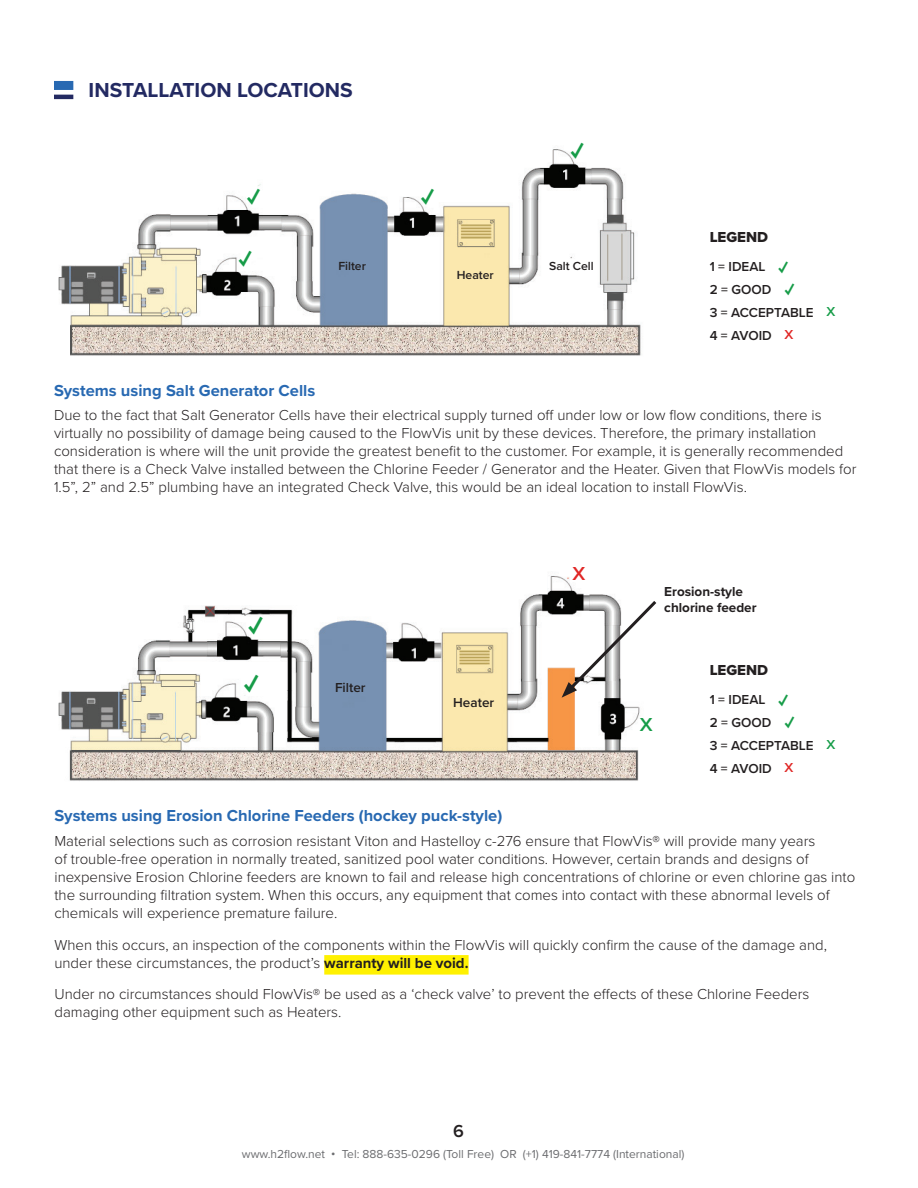
<style>
.page{position:relative;width:918px;height:1188px;background:#fff}
.page>*{position:absolute;margin:0;border:0;box-sizing:border-box;transform-origin:0 0}
.t1{font:900 27px/58.7px "Proxima Nova";color:#169c48}
.t2{font:900 24.3px "Proxima Nova";color:#169c48}
.t3{font:700 21px "Proxima Nova";color:#232a62}
.t4{font:600 19.5px "Proxima Nova";color:#169c48}
.t5{font:600 19.5px "Proxima Nova";color:#e02726}
.t6{font:900 18px/22.5px "Proxima Nova";color:#169c48;text-align:center}
.t7{font:600 18px "Proxima Nova";color:#231f20}
.t8{font:700 16.5px "Proxima Nova";color:#2869b2}
.t9{font:300 15px/18px "Proxima Nova";color:#231f20}
.t10{font:15px "Proxima Nova Extrabld";color:#231f20}
.t11{font:600 13.5px/23px "Proxima Nova";color:#231f20}
.t12{font:700 13.5px/16.2px "Proxima Nova";color:#231f20}
.t13{font:600 13.5px "Proxima Nova";color:#169c48}
.t14{font:600 13.5px "Proxima Nova";color:#e02726}
.t15{font:600 12.15px "Proxima Nova";color:#231f20}
.t16{font:12px "Proxima Nova";color:#6c6d70}
.s1{font-weight:700}
.s2{font-weight:600}
</style>
<div class="page">
<div style="left:324px;top:955px;width:145px;height:20px;background:#fff101"></div>
<img style="left:58px;top:149px;width:583px;height:207px">
<div style="left:54px;top:81px;width:19px;height:9px;background:#2869b2"></div>
<hr style="left:54px;top:95px;width:19px;height:4px;background:#232a62">
<img style="left:58px;top:575px;width:582px;height:206px">
<svg style="left:562px;top:598px;width:95px;height:100px"></svg>
<h3 class="t3" style="left:89px;top:75px;width:266px">INSTALLATION LOCATIONS</h3>
<h2 class="t2" style="left:247px;top:181px;width:14px">✓</h2>
<h2 class="t2" style="left:239px;top:243px;width:14px">✓</h2>
<p class="t15" style="left:338px;top:257px;width:29px">Filter</p>
<h2 class="t2" style="left:421px;top:180px;width:14px">✓</h2>
<p class="t15" style="left:457px;top:266px;width:38px">Heater</p>
<h2 class="t2" style="left:571px;top:135px;width:14px">✓</h2>
<p class="t15" style="left:549px;top:257px;width:46px">Salt Cell</p>
<p class="t10" style="left:710px;top:225px;width:60px">LEGEND</p>
<p class="t11" style="left:710px;top:255px;width:106px">1 = IDEAL<br>2 = GOOD<br>3 = ACCEPTABLE<br>4 = AVOID</p>
<p class="t6" style="left:778px;top:257px;width:17px">✓ ✓</p>
<p class="t14" style="left:784px;top:324px;width:10px">X</p>
<p class="t13" style="left:827px;top:302px;width:10px">X</p>
<p class="t8" style="left:54px;top:378px;width:263px">Systems using Salt Generator Cells</p>
<p class="t9" style="left:54px;top:405px;width:804px">Due to the fact that Salt Generator Cells have their electrical supply turned off under low or low flow conditions, there is virtually no possibility of damage being caused to the FlowVis unit by these devices. Therefore, the primary installation consideration is where will the unit provide the greatest benefit to the customer. For example, it is generally recommended that there is a Check Valve installed between the Chlorine Feeder / Generator and the Heater. Given that FlowVis models for 1.5”, 2” and 2.5” plumbing have an integrated Check Valve, this would be an ideal location to install FlowVis.</p>
<h1 class="t1" style="left:244px;top:598px;width:20px">✓ ✓</h1>
<p class="t11" style="left:335px;top:676px;width:32px">Filter</p>
<p class="t11" style="left:453px;top:691px;width:43px">Heater</p>
<h3 class="t5" style="left:573px;top:559px;width:14px">X</h3>
<p class="t12" style="left:664px;top:583px;width:94px">Erosion-style chlorine feeder</p>
<h3 class="t4" style="left:640px;top:710px;width:14px">X</h3>
<p class="t10" style="left:710px;top:659px;width:60px">LEGEND</p>
<p class="t11" style="left:710px;top:688px;width:106px">1 = IDEAL<br>2 = GOOD<br>3 = ACCEPTABLE<br>4 = AVOID</p>
<p class="t6" style="left:778px;top:690px;width:17px">✓ ✓</p>
<p class="t14" style="left:784px;top:757px;width:10px">X</p>
<p class="t13" style="left:827px;top:735px;width:10px">X</p>
<p class="t8" style="left:54px;top:803px;width:449px">Systems using Erosion Chlorine Feeders (hockey puck-style)</p>
<p class="t9" style="left:54px;top:832px;width:802px">Material selections such as corrosion resistant Viton and Hastelloy c-276 ensure that FlowVis® will provide many years<br>of trouble-free operation in normally treated, sanitized pool water conditions. However, certain brands and designs of inexpensive Erosion Chlorine feeders are known to fail and release high concentrations of chlorine or even chlorine gas into the surrounding filtration system. When this occurs, any equipment that comes into contact with these abnormal levels of chemicals will experience premature failure.</p>
<p class="t9" style="left:54px;top:935px;width:774px">When this occurs, an inspection of the components within the FlowVis will quickly confirm the cause of the damage and, under these circumstances, the product’s <span class="s1">warranty will be void.</span></p>
<p class="t9" style="left:54px;top:985px;width:756px">Under no circumstances should FlowVis® be used as a ‘check valve’ to prevent the effects of these Chlorine Feeders damaging other equipment such as Heaters.</p>
<p class="t7" style="left:453px;top:1118px;width:12px">6</p>
<p class="t16" style="left:242px;top:1145px;width:444px">www.h2flow.net <span class="s2">•</span> Tel: 888-635-0296 (Toll Free) OR (+1) 419-841-7774 (International)</p>
</div>
